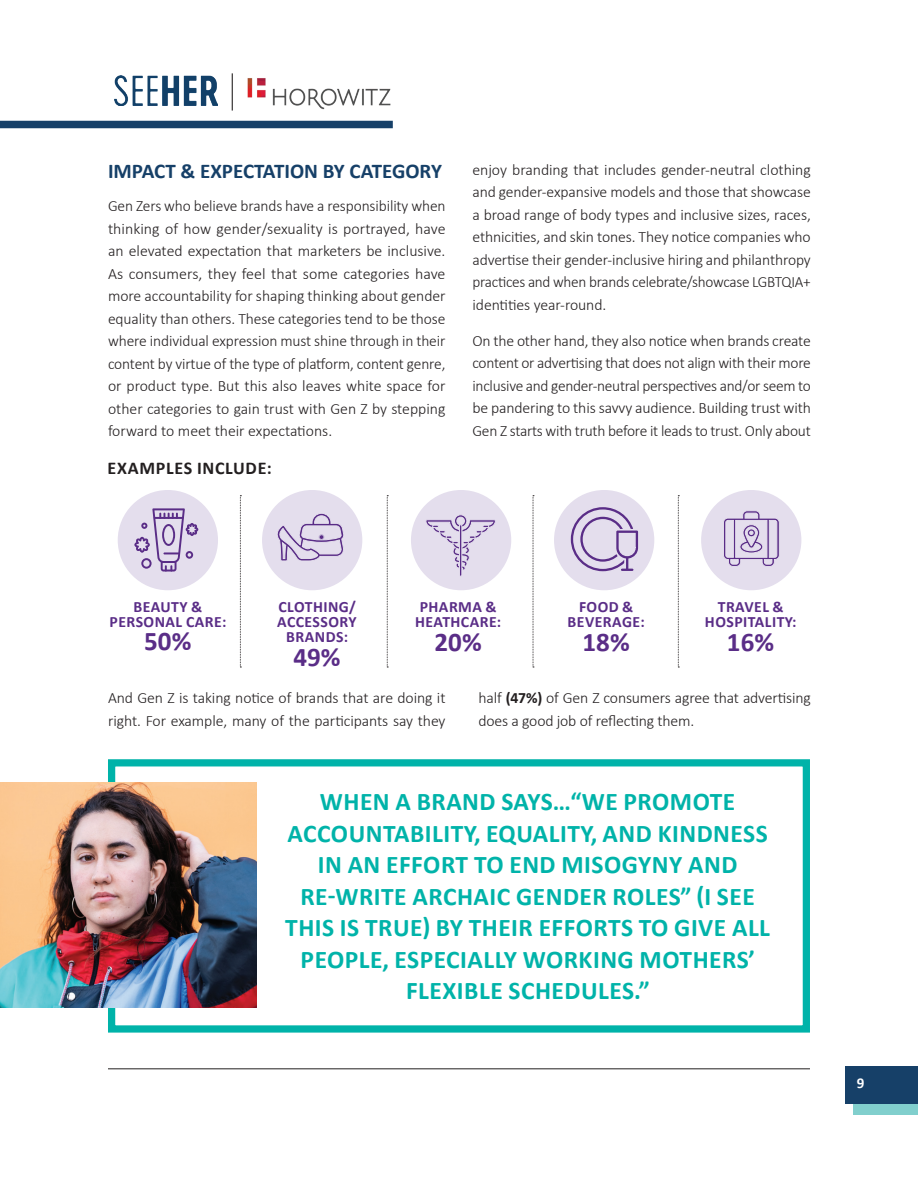
<style>
.page{position:relative;width:918px;height:1188px;background:#fff}
.page>*{position:absolute;margin:0;border:0;box-sizing:border-box;transform-origin:0 0}
.t1{font:700 27px "Calibri";letter-spacing:.005em;color:#5a2d87}
.t2{font:700 25.5px/31.5px "Calibri";letter-spacing:.02em;color:#00b3a9;text-align:center}
.t3{font:700 21px "Calibri";color:#164068}
.t4{font:700 18px "Calibri";letter-spacing:.04em;color:#231f20}
.t5{font:300 15.75px/22.5px "Calibri";letter-spacing:-.01em;color:#231f20;text-align:justify}
.t6{font:700 15.75px/15px "Calibri";letter-spacing:.03em;color:#5a2d87;text-align:center}
.t7{font:700 15px "Calibri";color:#fff}
.s1{font-weight:700}
</style>
<div class="page">
<div style="left:108px;top:759px;width:702px;height:274px;border:7px solid #00b3a9"></div>
<hr style="left:108px;top:1068px;width:702px;height:1px;background:#231f20">
<div style="left:854px;top:1077px;width:64px;height:37px;background:#81cfcd"></div>
<div style="left:845px;top:1066px;width:73px;height:38px;background:#164068"></div>
<div style="left:118px;top:490px;width:100px;height:100px;background:#e4deed;border-radius:50%"></div>
<div style="left:701px;top:490px;width:100px;height:100px;background:#e4deed;border-radius:50%"></div>
<div style="left:262px;top:490px;width:100px;height:100px;background:#e4deed;border-radius:50%"></div>
<div style="left:411px;top:490px;width:100px;height:100px;background:#e4deed;border-radius:50%"></div>
<div style="left:554px;top:490px;width:100px;height:100px;background:#e4deed;border-radius:50%"></div>
<svg style="left:240px;top:495px;width:1px;height:173px"></svg>
<svg style="left:387px;top:495px;width:1px;height:173px"></svg>
<svg style="left:533px;top:495px;width:1px;height:173px"></svg>
<svg style="left:678px;top:495px;width:1px;height:173px"></svg>
<svg style="left:134px;top:508px;width:64px;height:64px"></svg>
<svg style="left:277px;top:513px;width:67px;height:48px"></svg>
<svg style="left:570px;top:507px;width:69px;height:65px"></svg>
<svg style="left:426px;top:514px;width:70px;height:63px"></svg>
<svg style="left:724px;top:511px;width:55px;height:55px"></svg>
<img style="left:0;top:782px;width:256px;height:226px">
<img style="left:247px;top:78px;width:144px;height:32px">
<div style="left:0;top:121px;width:393px;height:7px;background:#164068"></div>
<img style="left:115px;top:76px;width:103px;height:29px">
<hr style="left:232px;top:73px;width:1px;height:38px;background:#231f20">
<h3 class="t3" style="left:108px;top:156px;width:336px">IMPACT &amp; EXPECTATION BY CATEGORY</h3>
<p class="t5" style="left:108px;top:194px;width:339px">Gen Zers who believe brands have a responsibility when thinking of how gender/sexuality is portrayed, have an elevated expectation that marketers be inclusive.<br>As consumers, they feel that some categories have more accountability for shaping thinking about gender equality than others. These categories tend to be those where individual expression must shine through in their content by virtue of the type of platform, content genre, or product type. But this also leaves white space for other categories to gain trust with Gen Z by stepping forward to meet their expectations.</p>
<p class="t4" style="left:108px;top:456px;width:166px">EXAMPLES INCLUDE:</p>
<p class="t5" style="left:472px;top:158px;width:340px">enjoy branding that includes gender-neutral clothing and gender-expansive models and those that showcase a broad range of body types and inclusive sizes, races, ethnicities, and skin tones. They notice companies who advertise their gender-inclusive hiring and philanthropy practices and when brands celebrate/showcase LGBTQIA+ identities year-round.</p>
<p class="t5" style="left:472px;top:329px;width:340px">On the other hand, they also notice when brands create content or advertising that does not align with their more inclusive and gender-neutral perspectives and/or seem to be pandering to this savvy audience. Building trust with Gen Z starts with truth before it leads to trust. Only about</p>
<p class="t6" style="left:110px;top:599px;width:118px">BEAUTY &amp;<br>PERSONAL CARE:</p>
<h1 class="t1" style="left:144px;top:622px;width:49px">50%</h1>
<p class="t6" style="left:277px;top:599px;width:81px">CLOTHING/<br>ACCESSORY<br>BRANDS:</p>
<h1 class="t1" style="left:293px;top:638px;width:49px">49%</h1>
<p class="t6" style="left:415px;top:599px;width:88px;text-align:left">PHARMA &amp;<br>HEATHCARE:</p>
<h1 class="t1" style="left:434px;top:623px;width:49px">20%</h1>
<p class="t6" style="left:568px;top:599px;width:79px">FOOD &amp;<br>BEVERAGE:</p>
<h1 class="t1" style="left:582px;top:623px;width:49px">18%</h1>
<p class="t6" style="left:705px;top:599px;width:93px">TRAVEL &amp;<br>HOSPITALITY:</p>
<h1 class="t1" style="left:727px;top:623px;width:49px">16%</h1>
<p class="t5" style="left:108px;top:686px;width:339px">And Gen Z is taking notice of brands that are doing it right. For example, many of the participants say they</p>
<p class="t5" style="left:478px;top:686px;width:334px">half <span class="s1">(47%)</span> of Gen Z consumers agree that advertising does a good job of reflecting them.</p>
<p class="t2" style="left:285px;top:785px;width:486px">WHEN A BRAND SAYS…“WE PROMOTE ACCOUNTABILITY, EQUALITY, AND KINDNESS IN AN EFFORT TO END MISOGYNY AND RE-WRITE ARCHAIC GENDER ROLES” (I SEE THIS IS TRUE) BY THEIR EFFORTS TO GIVE ALL PEOPLE, ESPECIALLY WORKING MOTHERS’ FLEXIBLE SCHEDULES.”</p>
<p class="t7" style="left:857px;top:1073px;width:9px">9</p>
</div>
